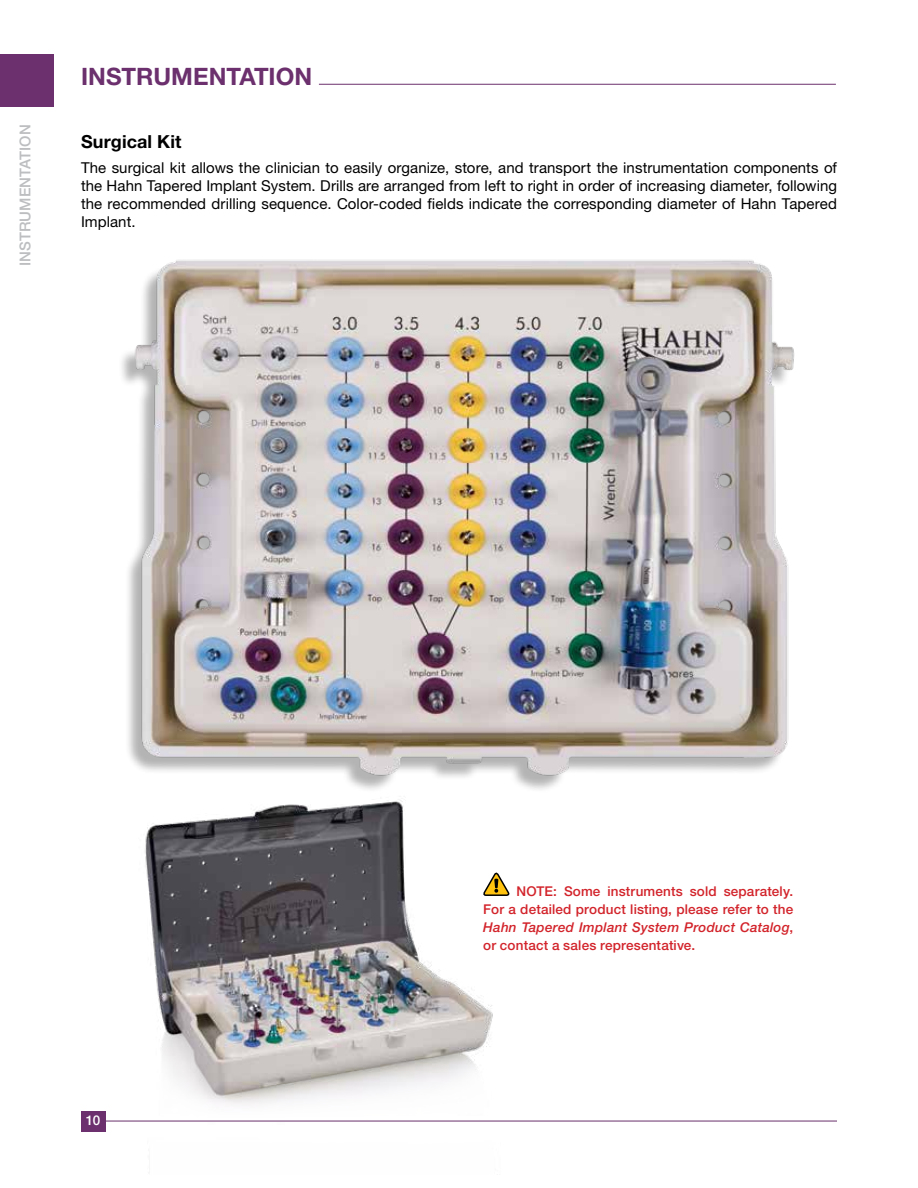
<style>
.page{position:relative;width:918px;height:1188px;background:#fff}
.page>*{position:absolute;margin:0;border:0;box-sizing:border-box;transform-origin:0 0}
.t1{font:700 24px "Helvetica Neue LT Std";color:#6b306d}
.t2{font:700 18px "Helvetica Neue LT Std";letter-spacing:.005em;color:#000}
.t3{font:15px/18px "Helvetica Neue LT Std";letter-spacing:.005em;color:#000;text-align:justify}
.t4{font:500 15px "Helvetica Neue LT Std";letter-spacing:.005em;color:#bcbec0}
.t5{font:500 13.5px/18px "Helvetica Neue LT Std";letter-spacing:.01em;color:#d2232a;text-align:justify}
.t6{font:500 13.5px "Helvetica Neue LT Std";color:#fff}
.s1{font-style:italic}
</style>
<div class="page">
<hr style="left:102px;top:1121px;width:735px;height:1px;background:#6b306d">
<div style="left:81px;top:1111px;width:24px;height:20px;background:#6b306d"></div>
<div style="left:0;top:54px;width:53px;height:53px;background:#6b306d"></div>
<img style="left:122px;top:260px;width:673px;height:530px">
<img style="left:121px;top:789px;width:393px;height:333px">
<svg style="left:482px;top:872px;width:28px;height:26px"></svg>
<hr style="left:319px;top:84px;width:517px;height:1px;background:#6b306d">
<p class="t4" style="left:16px;top:266px;width:144px;rotate:-90deg">INSTRUMENTATION</p>
<h1 class="t1" style="left:81px;top:61px;width:233px">INSTRUMENTATION</h1>
<p class="t2" style="left:81px;top:130px;width:102px">Surgical Kit</p>
<p class="t3" style="left:81px;top:158px;width:758px">The surgical kit allows the clinician to easily organize, store, and transport the instrumentation components of the Hahn Tapered Implant System. Drills are arranged from left to right in order of increasing diameter, following the recommended drilling sequence. Color-coded fields indicate the corresponding diameter of Hahn Tapered Implant.</p>
<p class="t6" style="left:86px;top:1112px;width:16px">10</p>
<p class="t5" style="left:483px;top:882px;width:311px;text-indent:33px">NOTE: Some instruments sold separately.<br>For a detailed product listing, please refer to the <span class="s1">Hahn Tapered Implant System Product Catalog</span>, or contact a sales representative.</p>
</div>
